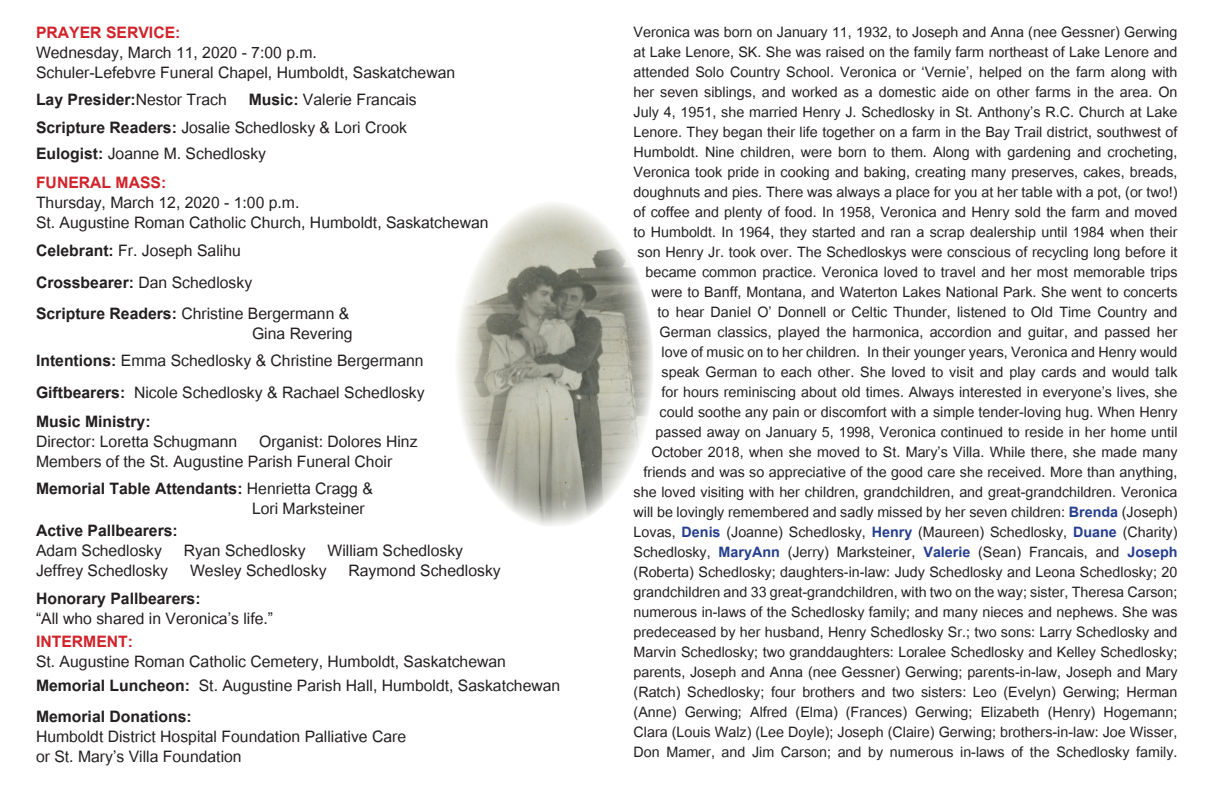
<style>
.page{position:relative;width:1224px;height:792px;background:#fff}
.page>*{position:absolute;margin:0;border:0;box-sizing:border-box;transform-origin:0 0}
.t1{font:22px "Utsaah";color:#231f20}
.t2{font:700 22px "Utsaah";color:#231f20}
.t3{font:700 22px "Utsaah";color:#d1232a}
.t4{font:20px/20px "Utsaah";color:#231f20;text-align:right}
.s1{font-weight:700}
.s2{font-weight:400}
.s3{font-weight:700;color:#253f8e}
</style>
<div class="page">
<img style="left:457px;top:203px;width:196px;height:323px">
<p class="t3" style="left:36px;top:22px;width:146px">PRAYER SERVICE:</p>
<p class="t1" style="left:36px;top:42px;width:282px">Wednesday, March 11, 2020 - 7:00 p.m.</p>
<p class="t1" style="left:36px;top:62px;width:421px">Schuler-Lefebvre Funeral Chapel, Humboldt, Saskatchewan</p>
<p class="t1" style="left:36px;top:89px;width:382px"><span class="s1">Lay Presider:</span>Nestor Trach <span class="s1">Music:</span> Valerie Francais</p>
<p class="t1" style="left:36px;top:116px;width:373px"><span class="s1">Scripture Readers:</span> Josalie Schedlosky &amp; Lori Crook</p>
<p class="t1" style="left:36px;top:142px;width:232px"><span class="s1">Eulogist:</span> Joanne M. Schedlosky</p>
<p class="t3" style="left:36px;top:171px;width:132px">FUNERAL MASS:</p>
<p class="t1" style="left:36px;top:192px;width:265px">Thursday, March 12, 2020 - 1:00 p.m.</p>
<p class="t1" style="left:36px;top:212px;width:454px">St. Augustine Roman Catholic Church, Humboldt, Saskatchewan</p>
<p class="t1" style="left:36px;top:240px;width:206px"><span class="s1">Celebrant:</span> Fr. Joseph Salihu</p>
<p class="t1" style="left:36px;top:272px;width:218px"><span class="s1">Crossbearer:</span> Dan Schedlosky</p>
<p class="t1" style="left:36px;top:303px;width:315px"><span class="s1">Scripture Readers:</span> Christine Bergermann &amp;</p>
<p class="t1" style="left:252px;top:323px;width:102px">Gina Revering</p>
<p class="t1" style="left:36px;top:350px;width:389px"><span class="s1">Intentions:</span> Emma Schedlosky &amp; Christine Bergermann</p>
<p class="t1" style="left:36px;top:382px;width:390px"><span class="s1">Giftbearers:</span> Nicole Schedlosky &amp; Rachael Schedlosky</p>
<p class="t2" style="left:36px;top:411px;width:116px">Music Ministry:</p>
<p class="t1" style="left:36px;top:431px;width:383px">Director: Loretta Schugmann Organist: Dolores Hinz</p>
<p class="t1" style="left:36px;top:451px;width:358px">Members of the St. Augustine Parish Funeral Choir</p>
<p class="t2" style="left:36px;top:478px;width:338px">Memorial Table Attendants: <span class="s2">Henrietta Cragg &amp;</span></p>
<p class="t1" style="left:252px;top:498px;width:114px">Lori Marksteiner</p>
<p class="t2" style="left:36px;top:520px;width:143px">Active Pallbearers:</p>
<p class="t1" style="left:36px;top:540px;width:429px">Adam Schedlosky Ryan Schedlosky William Schedlosky</p>
<p class="t1" style="left:36px;top:560px;width:466px">Jeffrey Schedlosky Wesley Schedlosky Raymond Schedlosky</p>
<p class="t2" style="left:36px;top:587px;width:166px">Honorary Pallbearers:</p>
<p class="t1" style="left:36px;top:607px;width:239px">“All who shared in Veronica’s life.”</p>
<p class="t3" style="left:36px;top:630px;width:99px">INTERMENT:</p>
<p class="t1" style="left:36px;top:651px;width:472px">St. Augustine Roman Catholic Cemetery, Humboldt, Saskatchewan</p>
<p class="t1" style="left:36px;top:675px;width:526px"><span class="s1">Memorial Luncheon:</span> St. Augustine Parish Hall, Humboldt, Saskatchewan</p>
<p class="t2" style="left:36px;top:706px;width:157px">Memorial Donations:</p>
<p class="t1" style="left:36px;top:726px;width:372px">Humboldt District Hospital Foundation Palliative Care</p>
<p class="t1" style="left:36px;top:746px;width:207px">or St. Mary’s Villa Foundation</p>
<p class="t4" style="left:634px;top:24px;width:546px">Veronica was born on January 11, 1932, to Joseph and Anna (nee Gessner) Gerwing at Lake Lenore, SK. She was raised on the family farm northeast of Lake Lenore and attended Solo Country School. Veronica or ‘Vernie’, helped on the farm along with her seven siblings, and worked as a domestic aide on other farms in the area. On July 4, 1951, she married Henry J. Schedlosky in St. Anthony’s R.C. Church at Lake Lenore. They began their life together on a farm in the Bay Trail district, southwest of Humboldt. Nine children, were born to them. Along with gardening and crocheting, Veronica took pride in cooking and baking, creating many preserves, cakes, breads, doughnuts and pies. There was always a place for you at her table with a pot, (or two!) of coffee and plenty of food. In 1958, Veronica and Henry sold the farm and moved to Humboldt. In 1964, they started and ran a scrap dealership until 1984 when their son Henry Jr. took over. The Schedloskys were conscious of recycling long before it became common practice. Veronica loved to travel and her most memorable trips were to Banff, Montana, and Waterton Lakes National Park. She went to concerts<br>to hear Daniel O’ Donnell or Celtic Thunder, listened to Old Time Country and German classics, played the harmonica, accordion and guitar, and passed her love of music on to her children. In their younger years, Veronica and Henry would speak German to each other. She loved to visit and play cards and would talk<br>for hours reminiscing about old times. Always interested in everyone’s lives, she could soothe any pain or discomfort with a simple tender-loving hug. When Henry passed away on January 5, 1998, Veronica continued to reside in her home until October 2018, when she moved to St. Mary’s Villa. While there, she made many friends and was so appreciative of the good care she received. More than anything, she loved visiting with her children, grandchildren, and great-grandchildren. Veronica will be lovingly remembered and sadly missed by her seven children: <span class="s3">Brenda</span> (Joseph)<br>Lovas, <span class="s3">Denis</span> (Joanne) Schedlosky, <span class="s3">Henry</span> (Maureen) Schedlosky, <span class="s3">Duane</span> (Charity)<br>Schedlosky, <span class="s3">MaryAnn</span> (Jerry) Marksteiner, <span class="s3">Valerie</span> (Sean) Francais, and <span class="s3">Joseph </span>(Roberta) Schedlosky; daughters-in-law: Judy Schedlosky and Leona Schedlosky; 20 grandchildren and 33 great-grandchildren, with two on the way; sister, Theresa Carson; numerous in-laws of the Schedlosky family; and many nieces and nephews. She was predeceased by her husband, Henry Schedlosky Sr.; two sons: Larry Schedlosky and Marvin Schedlosky; two granddaughters: Loralee Schedlosky and Kelley Schedlosky; parents, Joseph and Anna (nee Gessner) Gerwing; parents-in-law, Joseph and Mary (Ratch) Schedlosky; four brothers and two sisters: Leo (Evelyn) Gerwing; Herman (Anne) Gerwing; Alfred (Elma) (Frances) Gerwing; Elizabeth (Henry) Hogemann; Clara (Louis Walz) (Lee Doyle); Joseph (Claire) Gerwing; brothers-in-law: Joe Wisser, Don Mamer, and Jim Carson; and by numerous in-laws of the Schedlosky family.</p>
</div>
